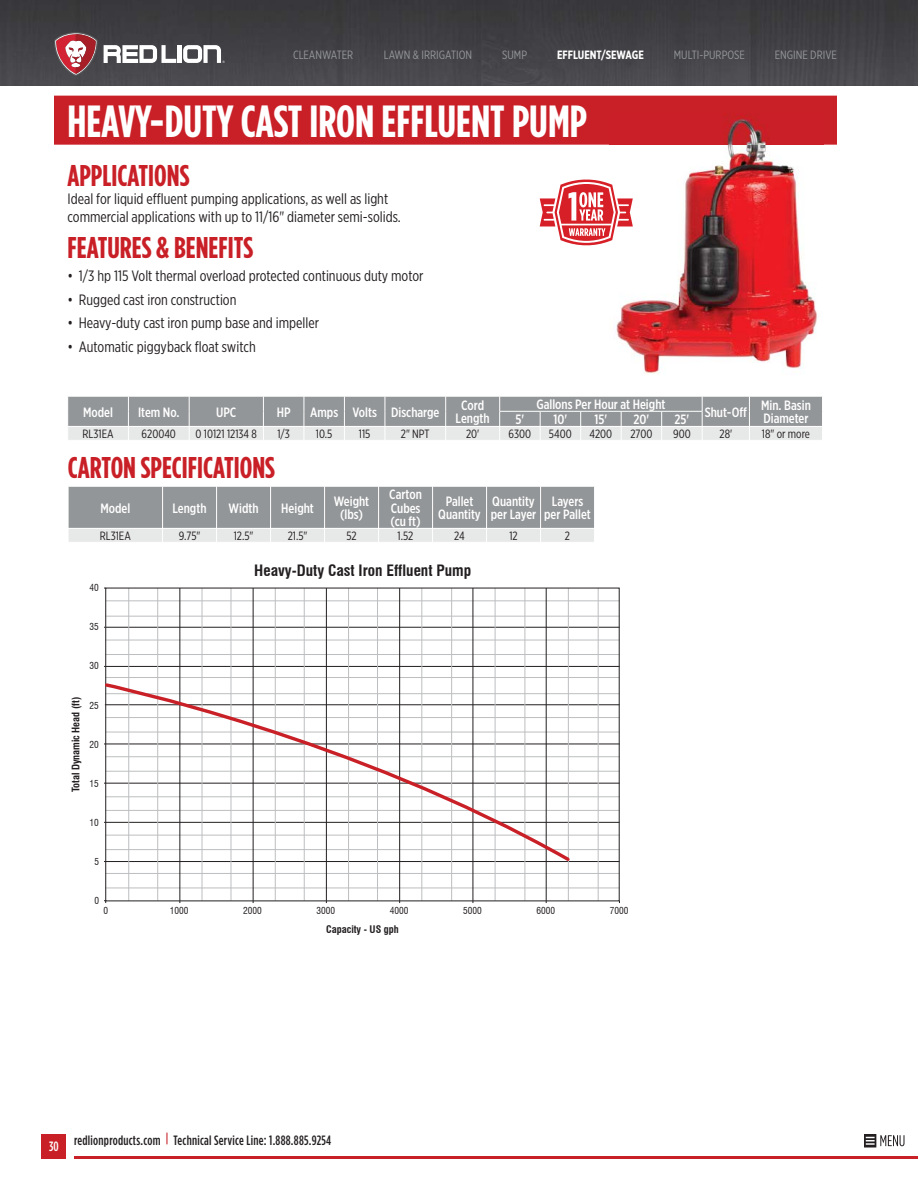
<style>
.page{position:relative;width:918px;height:1188px;background:#fff}
.page>*{position:absolute;margin:0;border:0;box-sizing:border-box;transform-origin:0 0}
.t1{font:700 45px "Gotham Condensed";color:#fff}
.t2{font:700 30px "Gotham Condensed";color:#c92027}
.t3{font:700 condensed 15.3px "Swiss 721 BT";color:#231f20}
.t4{font:15px/18px "Gotham X Narrow";color:#231f20}
.t5{font:500 13.5px/13.5px "Gotham X Narrow";color:#fff;text-align:center}
.t6{font:500 13.5px "Gotham Condensed";letter-spacing:.02em;color:#231f20}
.t7{font:500 13.5px "Gotham Condensed";color:#fff}
.t8{font:12px "Gotham X Narrow";color:#231f20}
.t9{font:12px "Gotham X Narrow";color:#939698}
.t10{font:700 12px "Gotham X Narrow";color:#fff}
.t11{font:700 condensed 10.2px "Swiss 721 BT";color:#231f20}
.t12{font:condensed 9.3px "Swiss 721 BT";color:#231f20}
.s1{color:#c92027}
</style>
<div class="page">
<div style="left:54px;top:96px;width:783px;height:49px;background:#c92027"></div>
<div style="left:42px;top:1134px;width:24px;height:25px;background:#c92027"></div>
<hr style="left:74px;top:1156px;width:844px;height:3px;background:#c92027">
<img style="left:0;top:0;width:918px;height:85px">
<svg style="left:54px;top:32px;width:44px;height:44px;background:#9c5e64"></svg>
<hr style="left:178px;top:45px;width:4px;height:18px;background:#fff">
<svg style="left:183px;top:45px;width:42px;height:18px"></svg>
<svg style="left:104px;top:45px;width:72px;height:18px"></svg>
<hr style="left:106px;top:888px;width:513px;height:1px;background:#bdbec0">
<hr style="left:106px;top:873px;width:513px;height:1px;background:#bdbec0">
<hr style="left:106px;top:849px;width:513px;height:1px;background:#bdbec0">
<hr style="left:106px;top:835px;width:513px;height:1px;background:#bdbec0">
<hr style="left:106px;top:810px;width:513px;height:1px;background:#bdbec0">
<hr style="left:106px;top:797px;width:513px;height:1px;background:#bdbec0">
<hr style="left:106px;top:771px;width:513px;height:1px;background:#bdbec0">
<hr style="left:106px;top:756px;width:513px;height:1px;background:#bdbec0">
<hr style="left:106px;top:732px;width:513px;height:1px;background:#bdbec0">
<hr style="left:106px;top:717px;width:513px;height:1px;background:#bdbec0">
<hr style="left:106px;top:693px;width:513px;height:1px;background:#bdbec0">
<hr style="left:106px;top:677px;width:513px;height:1px;background:#bdbec0">
<hr style="left:106px;top:654px;width:513px;height:1px;background:#bdbec0">
<hr style="left:106px;top:640px;width:513px;height:1px;background:#bdbec0">
<hr style="left:106px;top:616px;width:513px;height:1px;background:#bdbec0">
<hr style="left:106px;top:601px;width:513px;height:1px;background:#bdbec0">
<hr style="left:106px;top:861px;width:513px;height:1px;background:#231f20">
<hr style="left:106px;top:822px;width:513px;height:1px;background:#231f20">
<hr style="left:106px;top:783px;width:513px;height:1px;background:#231f20">
<hr style="left:106px;top:744px;width:513px;height:1px;background:#231f20">
<hr style="left:106px;top:704px;width:513px;height:1px;background:#231f20">
<hr style="left:106px;top:666px;width:513px;height:1px;background:#231f20">
<hr style="left:106px;top:627px;width:513px;height:1px;background:#231f20">
<hr style="left:128px;top:588px;width:1px;height:313px;background:#bdbec0">
<hr style="left:157px;top:588px;width:1px;height:313px;background:#bdbec0">
<hr style="left:202px;top:588px;width:1px;height:313px;background:#bdbec0">
<hr style="left:231px;top:588px;width:1px;height:313px;background:#bdbec0">
<hr style="left:275px;top:588px;width:1px;height:313px;background:#bdbec0">
<hr style="left:304px;top:588px;width:1px;height:313px;background:#bdbec0">
<hr style="left:348px;top:588px;width:1px;height:313px;background:#bdbec0">
<hr style="left:377px;top:588px;width:1px;height:313px;background:#bdbec0">
<hr style="left:422px;top:588px;width:1px;height:313px;background:#bdbec0">
<hr style="left:451px;top:588px;width:1px;height:313px;background:#bdbec0">
<hr style="left:495px;top:588px;width:1px;height:313px;background:#bdbec0">
<hr style="left:525px;top:588px;width:1px;height:313px;background:#bdbec0">
<hr style="left:568px;top:588px;width:1px;height:313px;background:#bdbec0">
<hr style="left:598px;top:588px;width:1px;height:313px;background:#bdbec0">
<hr style="left:179px;top:588px;width:1px;height:313px;background:#231f20">
<hr style="left:253px;top:588px;width:1px;height:313px;background:#231f20">
<hr style="left:326px;top:588px;width:1px;height:313px;background:#231f20">
<hr style="left:399px;top:588px;width:1px;height:313px;background:#231f20">
<hr style="left:473px;top:588px;width:1px;height:313px;background:#231f20">
<hr style="left:546px;top:588px;width:1px;height:313px;background:#231f20">
<svg style="left:104px;top:682px;width:469px;height:182px"></svg>
<img style="left:610px;top:114px;width:214px;height:260px">
<svg style="left:540px;top:178px;width:93px;height:69px"></svg>
<svg style="left:67px;top:396px;width:756px;height:44px;background:#b0b2b4"></svg>
<hr style="left:67px;top:426px;width:756px;height:1px;background:#fff">
<svg style="left:69px;top:487px;width:525px;height:55px;background:#a8abac"></svg>
<hr style="left:68px;top:528px;width:527px;height:1px;background:#fff">
<svg style="left:864px;top:1134px;width:41px;height:14px"></svg>
<p class="t9" style="left:293px;top:50px;width:62px">CLEANWATER</p>
<p class="t9" style="left:384px;top:50px;width:90px">LAWN &amp; IRRIGATION</p>
<p class="t9" style="left:502px;top:50px;width:26px">SUMP</p>
<p class="t10" style="left:557px;top:50px;width:88px">EFFLUENT/SEWAGE</p>
<p class="t9" style="left:674px;top:50px;width:73px">MULTI-PURPOSE</p>
<p class="t9" style="left:775px;top:50px;width:64px">ENGINE DRIVE</p>
<h1 class="t1" style="left:68px;top:105px;width:521px">HEAVY-DUTY CAST IRON EFFLUENT PUMP</h1>
<h2 class="t2" style="left:68px;top:165px;width:123px">APPLICATIONS</h2>
<p class="t4" style="left:68px;top:191px;width:335px">Ideal for liquid effluent pumping applications, as well as light commercial applications with up to 11/16" diameter semi-solids.</p>
<h2 class="t2" style="left:68px;top:237px;width:187px">FEATURES &amp; BENEFITS</h2>
<p class="t4" style="left:68px;top:268px;width:358px">• 1/3 hp 115 Volt thermal overload protected continuous duty motor</p>
<p class="t4" style="left:68px;top:291px;width:170px">• Rugged cast iron construction</p>
<p class="t4" style="left:68px;top:315px;width:253px">• Heavy-duty cast iron pump base and impeller</p>
<p class="t4" style="left:68px;top:338px;width:190px">• Automatic piggyback float switch</p>
<p class="t5" style="left:83px;top:406px;width:31px">Model</p>
<p class="t5" style="left:138px;top:406px;width:43px">Item No.</p>
<p class="t5" style="left:216px;top:406px;width:22px">UPC</p>
<p class="t5" style="left:277px;top:406px;width:15px">HP</p>
<p class="t5" style="left:310px;top:406px;width:131px">Amps Volts Discharge</p>
<p class="t5" style="left:456px;top:399px;width:36px">Cord<br>Length</p>
<p class="t5" style="left:536px;top:398px;width:131px">Gallons Per Hour at Height</p>
<p class="t5" style="left:761px;top:399px;width:51px">Min. Basin</p>
<p class="t5" style="left:705px;top:406px;width:44px">Shut-Off</p>
<p class="t5" style="left:516px;top:414px;width:10px">5'</p>
<p class="t5" style="left:554px;top:414px;width:15px">10'</p>
<p class="t5" style="left:595px;top:414px;width:14px">15'</p>
<p class="t5" style="left:634px;top:414px;width:17px">20'</p>
<p class="t5" style="left:675px;top:414px;width:16px">25'</p>
<p class="t5" style="left:763px;top:413px;width:47px">Diameter</p>
<p class="t8" style="left:83px;top:430px;width:33px">RL31EA</p>
<p class="t8" style="left:142px;top:430px;width:36px">620040</p>
<p class="t8" style="left:196px;top:430px;width:63px">0 10121 12134 8</p>
<p class="t8" style="left:277px;top:430px;width:14px">1/3</p>
<p class="t8" style="left:316px;top:430px;width:18px">10.5</p>
<p class="t8" style="left:359px;top:430px;width:13px">115</p>
<p class="t8" style="left:401px;top:430px;width:30px">2" NPT</p>
<p class="t8" style="left:466px;top:430px;width:15px">20'</p>
<p class="t8" style="left:509px;top:430px;width:24px">6300</p>
<p class="t8" style="left:549px;top:430px;width:24px">5400</p>
<p class="t8" style="left:589px;top:430px;width:24px">4200</p>
<p class="t8" style="left:630px;top:430px;width:24px">2700</p>
<p class="t8" style="left:673px;top:430px;width:19px">900</p>
<p class="t8" style="left:720px;top:430px;width:14px">28'</p>
<p class="t8" style="left:762px;top:430px;width:50px">18" or more</p>
<h2 class="t2" style="left:68px;top:457px;width:209px">CARTON SPECIFICATIONS</h2>
<p class="t5" style="left:100px;top:502px;width:31px">Model</p>
<p class="t5" style="left:173px;top:502px;width:36px">Length</p>
<p class="t5" style="left:229px;top:502px;width:32px">Width</p>
<p class="t5" style="left:281px;top:502px;width:34px">Height</p>
<p class="t5" style="left:334px;top:495px;width:37px">Weight (lbs)</p>
<p class="t5" style="left:389px;top:488px;width:34px;text-align:justify">Carton Cubes (cu ft)</p>
<p class="t5" style="left:438px;top:495px;width:44px">Pallet<br>Quantity</p>
<p class="t5" style="left:491px;top:495px;width:47px;text-align:left">Quantity per Layer</p>
<p class="t5" style="left:544px;top:495px;width:48px">Layers per Pallet</p>
<p class="t8" style="left:100px;top:532px;width:33px">RL31EA</p>
<p class="t8" style="left:179px;top:532px;width:23px">9.75"</p>
<p class="t8" style="left:234px;top:532px;width:21px">12.5"</p>
<p class="t8" style="left:288px;top:532px;width:21px">21.5"</p>
<p class="t8" style="left:346px;top:532px;width:12px">52</p>
<p class="t8" style="left:398px;top:532px;width:17px">1.52</p>
<p class="t8" style="left:454px;top:532px;width:12px">24</p>
<p class="t8" style="left:509px;top:532px;width:10px">12</p>
<p class="t8" style="left:565px;top:532px;width:7px">2</p>
<p class="t12" style="left:90px;top:582px;width:11px">40</p>
<p class="t12" style="left:90px;top:621px;width:11px">35</p>
<p class="t12" style="left:90px;top:660px;width:11px">30</p>
<p class="t11" style="left:70px;top:792px;width:97px;rotate:-90deg">Total Dynamic Head (ft)</p>
<p class="t12" style="left:90px;top:700px;width:11px">25</p>
<p class="t12" style="left:90px;top:739px;width:11px">20</p>
<p class="t12" style="left:90px;top:778px;width:11px">15</p>
<p class="t12" style="left:90px;top:817px;width:11px">10</p>
<p class="t3" style="left:254px;top:562px;width:218px">Heavy-Duty Cast Iron Effluent Pump</p>
<p class="t12" style="left:95px;top:856px;width:6px">5</p>
<p class="t12" style="left:95px;top:895px;width:6px">0</p>
<p class="t12" style="left:104px;top:905px;width:6px">0</p>
<p class="t12" style="left:170px;top:905px;width:20px">1000</p>
<p class="t12" style="left:243px;top:905px;width:20px">2000</p>
<p class="t12" style="left:316px;top:905px;width:20px">3000</p>
<p class="t12" style="left:390px;top:905px;width:20px">4000</p>
<p class="t12" style="left:463px;top:905px;width:20px">5000</p>
<p class="t12" style="left:536px;top:905px;width:20px">6000</p>
<p class="t12" style="left:610px;top:905px;width:20px">7000</p>
<p class="t11" style="left:326px;top:923px;width:74px">Capacity - US gph</p>
<p class="t7" style="left:49px;top:1138px;width:11px">30</p>
<p class="t6" style="left:74px;top:1132px;width:259px">redlionproducts.com <span class="s1">|</span> Technical Service Line: 1.888.885.9254</p>
</div>
